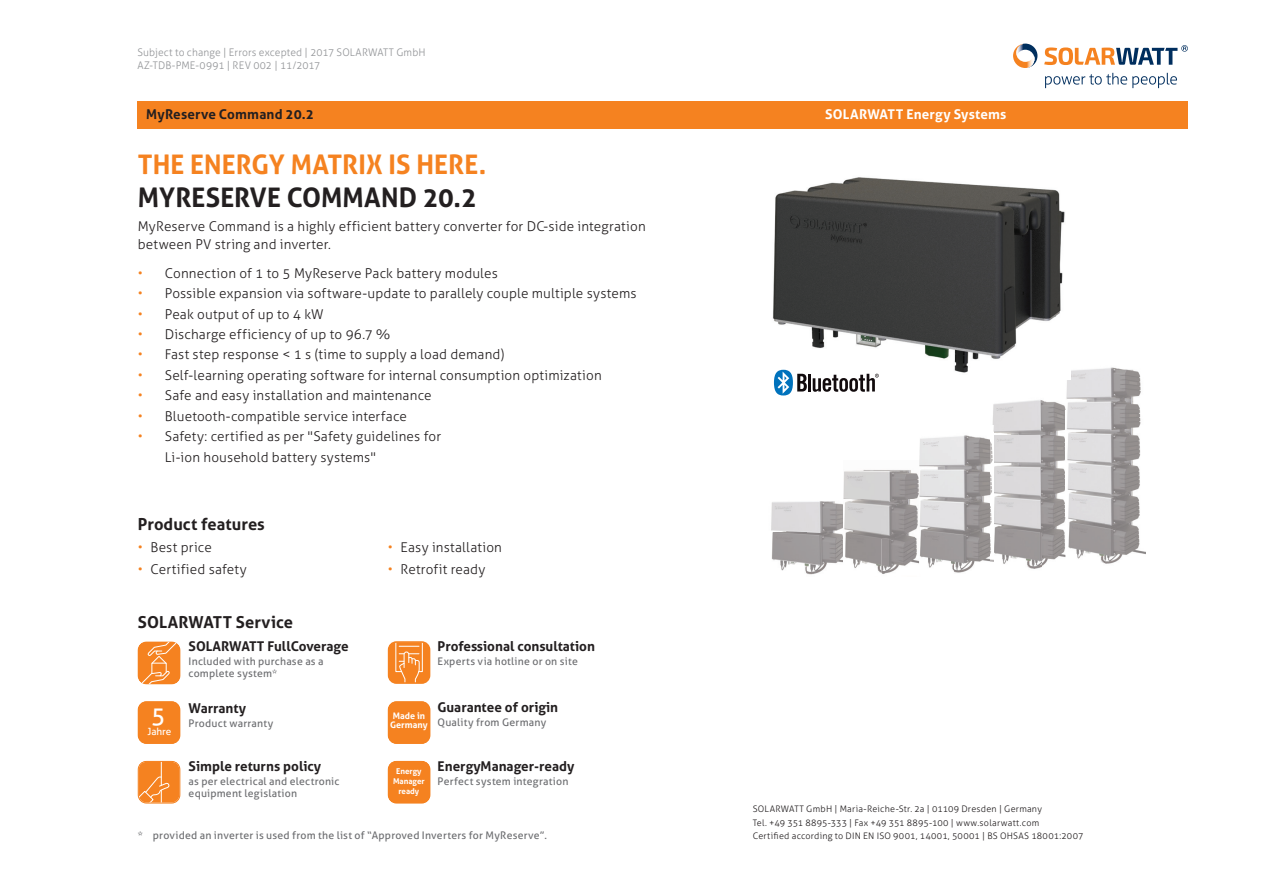
<style>
.page{position:relative;width:1263px;height:893px;background:#fff}
.page>*{position:absolute;margin:0;border:0;box-sizing:border-box;transform-origin:0 0}
.t1{font:700 27px "Aller";letter-spacing:.005em;color:#f58220}
.t2{font:700 27px "Aller";letter-spacing:.005em;color:#231f20}
.t3{font:24px "Aller";color:#fff}
.t4{font:700 16.5px "Aller";letter-spacing:.005em;color:#231f20}
.t5{font:300 13.5px/18px "Aller";letter-spacing:.01em;color:#231f20}
.t6{font:700 13.5px "Aller";color:#231f20}
.t7{font:700 13.5px "Aller";letter-spacing:.015em;color:#fff}
.t8{font:10.5px/12px "Aller";letter-spacing:.02em;color:#6c6d70}
.t9{font:300 10.5px/13.5px "Aller";letter-spacing:.01em;color:#939598}
.t10{font:10.05px "Aller";color:#fff}
.t11{font:300 9px/13.5px "Aller";letter-spacing:.025em;color:#231f20}
.t12{font:700 9px/9px "Aller";color:#fff}
.t13{font:700 7.95px/9.6px "Aller";color:#fff;text-align:center}
.s1{color:#f58220}
</style>
<div class="page">
<div style="left:138px;top:101px;width:1050px;height:27px;background:#f58220"></div>
<svg style="left:1044px;top:45px;width:144px;height:20px"></svg>
<svg style="left:1045px;top:73px;width:132px;height:15px"></svg>
<svg style="left:1034px;top:47px;width:3px;height:17px"></svg>
<img style="left:1013px;top:44px;width:21px;height:24px">
<img style="left:771px;top:501px;width:72px;height:32px">
<img style="left:772px;top:533px;width:71px;height:42px">
<img style="left:843px;top:470px;width:76px;height:104px">
<img style="left:919px;top:435px;width:74px;height:138px">
<img style="left:990px;top:400px;width:76px;height:36px">
<img style="left:994px;top:436px;width:72px;height:93px">
<img style="left:990px;top:529px;width:76px;height:44px">
<img style="left:1066px;top:367px;width:79px;height:197px">
<img style="left:773px;top:177px;width:298px;height:202px">
<hr style="left:808px;top:374px;width:3px;height:17px;background:#110a0c">
<svg style="left:813px;top:374px;width:66px;height:18px"></svg>
<svg style="left:774px;top:370px;width:33px;height:25px"></svg>
<svg style="left:138px;top:642px;width:42px;height:43px;background:#f69440"></svg>
<div style="left:138px;top:701px;width:42px;height:43px;background:#f58220"></div>
<svg style="left:138px;top:761px;width:42px;height:43px;background:#f59039"></svg>
<svg style="left:388px;top:641px;width:42px;height:43px;background:#f69441"></svg>
<div style="left:388px;top:701px;width:42px;height:43px;background:#f58220"></div>
<div style="left:388px;top:761px;width:42px;height:42px;background:#f58220"></div>
<p class="t9" style="left:137px;top:45px;width:290px">Subject to change | Errors excepted | 2017 SOLARWATT GmbH<br>AZ-TDB-PME-0991 | REV 002 | 11/2017</p>
<p class="t6" style="left:146px;top:106px;width:169px">MyReserve Command 20.2</p>
<p class="t7" style="left:825px;top:106px;width:183px">SOLARWATT Energy Systems</p>
<h1 class="t1" style="left:138px;top:148px;width:350px">THE ENERGY MATRIX IS HERE.</h1>
<h1 class="t2" style="left:138px;top:181px;width:340px">MYRESERVE COMMAND 20.2</h1>
<p class="t5" style="left:138px;top:218px;width:509px">MyReserve Command is a highly efficient battery converter for DC-side integration between PV string and inverter.</p>
<p class="t5" style="left:138px;top:264px;width:362px"><span class="s1">•</span> Connection of 1 to 5 MyReserve Pack battery modules</p>
<p class="t5" style="left:138px;top:284px;width:500px"><span class="s1">•</span> Possible expansion via software-update to parallely couple multiple systems</p>
<p class="t5" style="left:138px;top:305px;width:187px"><span class="s1">•</span> Peak output of up to 4 kW</p>
<p class="t5" style="left:138px;top:325px;width:254px"><span class="s1">•</span> Discharge efficiency of up to 96.7 %</p>
<p class="t5" style="left:138px;top:346px;width:368px"><span class="s1">•</span> Fast step response &lt; 1 s (time to supply a load demand)</p>
<p class="t5" style="left:138px;top:366px;width:465px"><span class="s1">•</span> Self-learning operating software for internal consumption optimization</p>
<p class="t5" style="left:138px;top:387px;width:295px"><span class="s1">•</span> Safe and easy installation and maintenance</p>
<p class="t5" style="left:138px;top:407px;width:271px"><span class="s1">•</span> Bluetooth-compatible service interface</p>
<p class="t5" style="left:165px;top:426px;width:278px;line-height:20.4px;text-indent:-27px"><span class="s1">•</span> Safety: certified as per "Safety guidelines for<br>Li-ion household battery systems"</p>
<p class="t4" style="left:138px;top:514px;width:129px">Product features</p>
<p class="t5" style="left:138px;top:538px;width:76px"><span class="s1">•</span> Best price</p>
<p class="t5" style="left:138px;top:561px;width:111px"><span class="s1">•</span> Certified safety</p>
<p class="t4" style="left:138px;top:612px;width:157px">SOLARWATT Service</p>
<p class="t5" style="left:388px;top:538px;width:116px"><span class="s1">•</span> Easy installation</p>
<p class="t5" style="left:388px;top:561px;width:99px"><span class="s1">•</span> Retrofit ready</p>
<p class="t6" style="left:189px;top:638px;width:161px">SOLARWATT FullCoverage</p>
<p class="t8" style="left:189px;top:655px;width:137px">Included with purchase as a complete system*</p>
<p class="t6" style="left:189px;top:700px;width:59px">Warranty</p>
<p class="t8" style="left:189px;top:717px;width:86px">Product warranty</p>
<p class="t6" style="left:189px;top:758px;width:134px">Simple returns policy</p>
<p class="t8" style="left:189px;top:775px;width:152px">as per electrical and electronic equipment legislation</p>
<h2 class="t3" style="left:151px;top:701px;width:16px">5</h2>
<p class="t12" style="left:390px;top:711px;width:39px">Made in<br>Germany</p>
<p class="t13" style="left:393px;top:767px;width:33px">Energy<br>Manager ready</p>
<p class="t10" style="left:147px;top:725px;width:26px">Jahre</p>
<p class="t6" style="left:438px;top:638px;width:159px">Professional consultation</p>
<p class="t8" style="left:438px;top:656px;width:142px">Experts via hotline or on site</p>
<p class="t6" style="left:438px;top:698px;width:122px">Guarantee of origin</p>
<p class="t8" style="left:438px;top:716px;width:110px">Quality from Germany</p>
<p class="t6" style="left:438px;top:758px;width:138px">EnergyManager-ready</p>
<p class="t8" style="left:438px;top:775px;width:132px">Perfect system integration</p>
<p class="t8" style="left:138px;top:829px;width:411px">* provided an inverter is used from the list of “Approved Inverters for MyReserve”.</p>
<p class="t11" style="left:753px;top:802px;width:332px">SOLARWATT GmbH | Maria-Reiche-Str. 2a | 01109 Dresden | Germany<br>Tel. +49 351 8895-333 | Fax +49 351 8895-100 | www.solarwatt.com<br>Certified according to DIN EN ISO 9001, 14001, 50001 | BS OHSAS 18001:2007</p>
</div>
